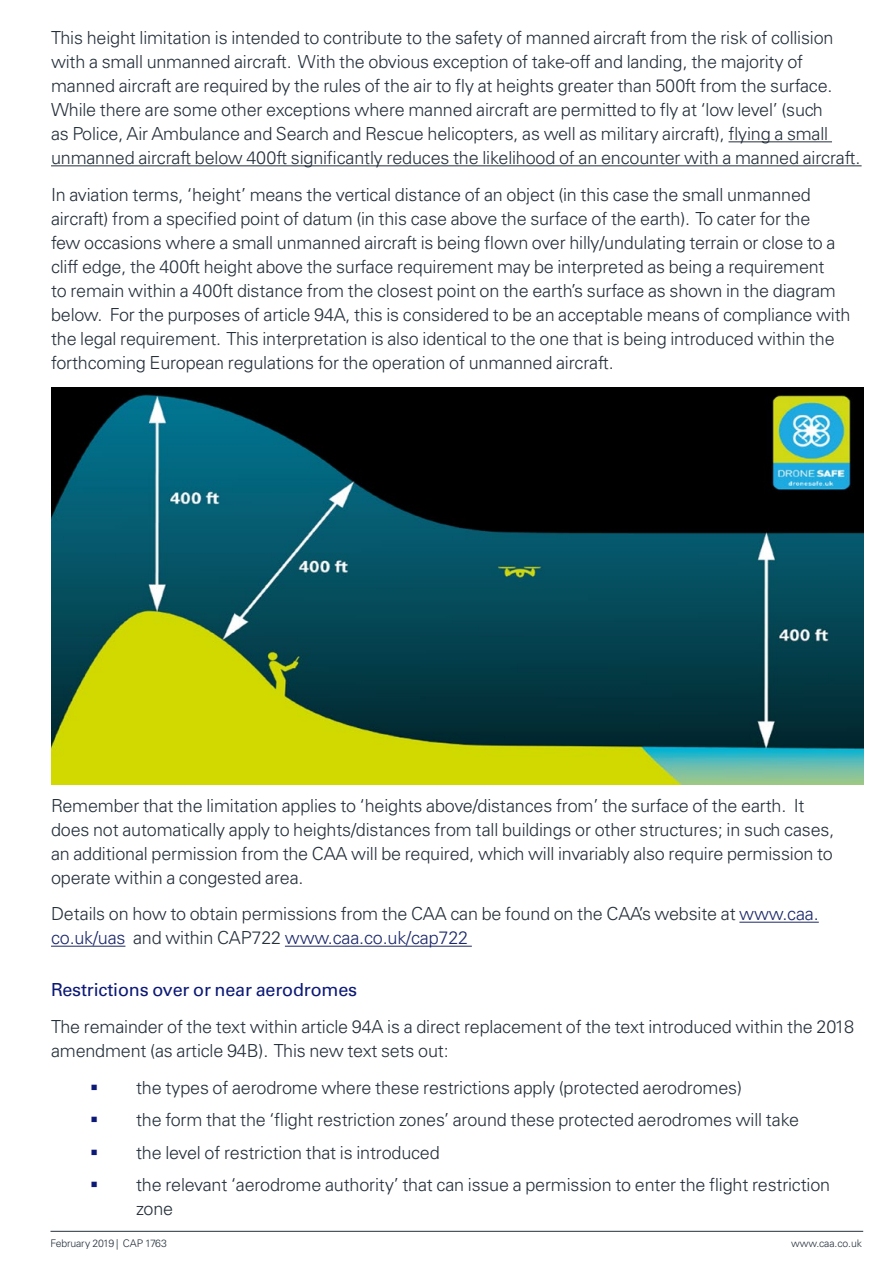
<style>
.page{position:relative;width:893px;height:1263px;background:#fff}
.page>*{position:absolute;margin:0;border:0;box-sizing:border-box;transform-origin:0 0}
.t1{font:300 18px/24px "Univers";letter-spacing:-.01em;color:#25303b}
.t2{font:18px "Univers";letter-spacing:-.01em;color:#0c1975}
.t3{font:300 10.5px "Univers";letter-spacing:-.01em;color:#25303b}
.s1{color:#1c2869}
</style>
<div class="page">
<hr style="left:50px;top:1231px;width:813px;height:1px;background:#25303b">
<hr style="left:728px;top:141px;width:104px;height:1px;background:#25303b">
<hr style="left:51px;top:165px;width:811px;height:1px;background:#25303b">
<img style="left:51px;top:387px;width:812px;height:397px">
<hr style="left:739px;top:922px;width:80px;height:1px;background:#1c2869">
<hr style="left:51px;top:946px;width:74px;height:1px;background:#1c2869">
<hr style="left:285px;top:946px;width:187px;height:1px;background:#1c2869">
<p class="t1" style="left:51px;top:26px;width:811px">This height limitation is intended to contribute to the safety of manned aircraft from the risk of collision with a small unmanned aircraft. With the obvious exception of take-off and landing, the majority of manned aircraft are required by the rules of the air to fly at heights greater than 500ft from the surface.<br>While there are some other exceptions where manned aircraft are permitted to fly at ‘low level’ (such<br>as Police, Air Ambulance and Search and Rescue helicopters, as well as military aircraft), flying a small unmanned aircraft below 400ft significantly reduces the likelihood of an encounter with a manned aircraft.</p>
<p class="t1" style="left:51px;top:182px;width:801px">In aviation terms, ‘height’ means the vertical distance of an object (in this case the small unmanned aircraft) from a specified point of datum (in this case above the surface of the earth). To cater for the<br>few occasions where a small unmanned aircraft is being flown over hilly/undulating terrain or close to a cliff edge, the 400ft height above the surface requirement may be interpreted as being a requirement<br>to remain within a 400ft distance from the closest point on the earth’s surface as shown in the diagram below. For the purposes of article 94A, this is considered to be an acceptable means of compliance with the legal requirement. This interpretation is also identical to the one that is being introduced within the forthcoming European regulations for the operation of unmanned aircraft.</p>
<p class="t1" style="left:51px;top:793px;width:785px">Remember that the limitation applies to ‘heights above/distances from’ the surface of the earth. It does not automatically apply to heights/distances from tall buildings or other structures; in such cases, an additional permission from the CAA will be required, which will invariably also require permission to operate within a congested area.</p>
<p class="t1" style="left:51px;top:902px;width:769px">Details on how to obtain permissions from the CAA can be found on the CAA’s website at <span class="s1">www.caa. co.uk/uas</span> and within CAP722 <span class="s1">www.caa.co.uk/cap722</span></p>
<p class="t2" style="left:51px;top:979px;width:308px">Restrictions over or near aerodromes</p>
<p class="t1" style="left:51px;top:1015px;width:804px">The remainder of the text within article 94A is a direct replacement of the text introduced within the 2018 amendment (as article 94B). This new text sets out:</p>
<p class="t1" style="left:136px;top:1071px;width:696px;line-height:32.5px">the types of aerodrome where these restrictions apply (protected aerodromes)<br>the form that the ‘flight restriction zones’ around these protected aerodromes will take<br>the level of restriction that is introduced<br>the relevant ‘aerodrome authority’ that can issue a permission to enter the flight restriction</p>
<p class="t1" style="left:136px;top:1197px;width:39px">zone</p>
<p class="t3" style="left:50px;top:1236px;width:118px">February 2019 | CAP 1763</p>
<p class="t3" style="left:791px;top:1236px;width:72px">www.caa.co.uk</p>
</div>
